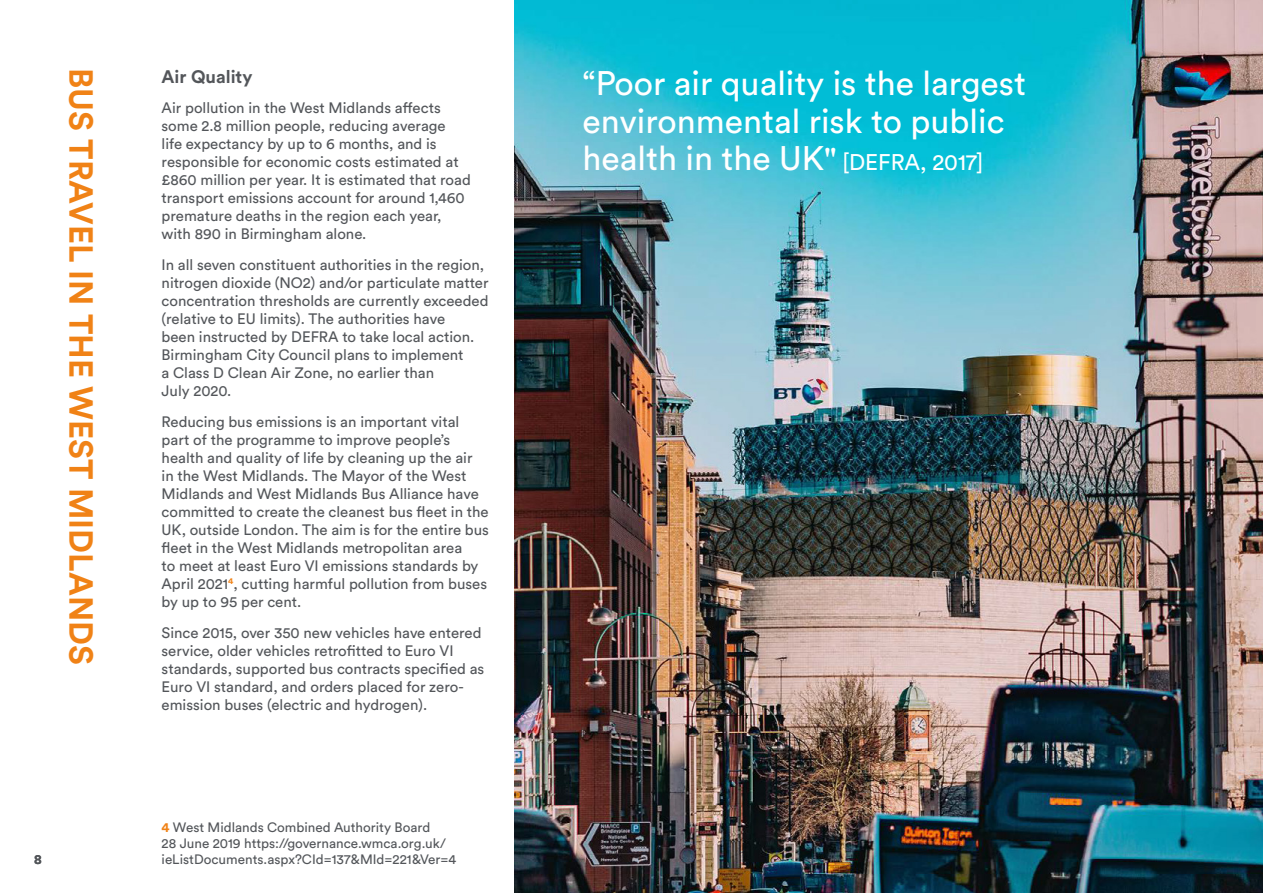
<style>
.page{position:relative;width:1263px;height:893px;background:#fff}
.page>*{position:absolute;margin:0;border:0;box-sizing:border-box;transform-origin:0 0}
.t1{font:33.75px/37.5px "Circular Std";color:#fff}
.t2{font:700 33px "Circular Std";color:#f08216}
.t3{font:700 18px "Circular Std";color:#53565a}
.t4{font:15px/18px "Circular Std";color:#53565a}
.t5{font:13.5px/16.2px "Circular Std";color:#53565a}
.t6{font:700 13.5px "Circular Std";color:#53565a}
.s1{font-weight:700;color:#f08216}
.s2{font-size:22.5px}
</style>
<div class="page">
<img style="left:514px;top:0;width:749px;height:893px">
<p class="t2" style="left:102px;top:68px;width:598px;rotate:90deg">BUS TRAVEL IN THE WEST MIDLANDS</p>
<p class="t3" style="left:162px;top:65px;width:93px">Air Quality</p>
<p class="t4" style="left:162px;top:99px;width:311px">Air pollution in the West Midlands affects some 2.8 million people, reducing average<br>life expectancy by up to 6 months, and is responsible for economic costs estimated at £860 million per year. It is estimated that road transport emissions account for around 1,460 premature deaths in the region each year, with 890 in Birmingham alone.</p>
<p class="t4" style="left:162px;top:256px;width:328px">In all seven constituent authorities in the region, nitrogen dioxide (NO2) and/or particulate matter concentration thresholds are currently exceeded (relative to EU limits). The authorities have<br>been instructed by DEFRA to take local action.<br>Birmingham City Council plans to implement<br>a Class D Clean Air Zone, no earlier than<br>July 2020.</p>
<p class="t4" style="left:162px;top:412px;width:329px">Reducing bus emissions is an important vital part of the programme to improve people’s health and quality of life by cleaning up the air<br>in the West Midlands. The Mayor of the West Midlands and West Midlands Bus Alliance have committed to create the cleanest bus fleet in the UK, outside London. The aim is for the entire bus fleet in the West Midlands metropolitan area<br>to meet at least Euro VI emissions standards by April 2021<sup>4</sup>, cutting harmful pollution from buses by up to 95 per cent.</p>
<p class="t4" style="left:162px;top:623px;width:324px">Since 2015, over 350 new vehicles have entered service, older vehicles retrofitted to Euro VI standards, supported bus contracts specified as Euro VI standard, and orders placed for zero&shy;emission buses (electric and hydrogen).</p>
<p class="t6" style="left:34px;top:851px;width:9px">8</p>
<p class="t5" style="left:162px;top:819px;width:296px"><span class="s1">4</span> West Midlands Combined Authority Board<br>28 June 2019 https://governance.wmca.org.uk/ ieListDocuments.aspx?CId=137&amp;MId=221&amp;Ver=4</p>
<p class="t1" style="left:583px;top:64px;width:445px">“Poor air quality is the largest environmental risk to public health in the UK" <span class="s2">[DEFRA, 2017]</span></p>
</div>
